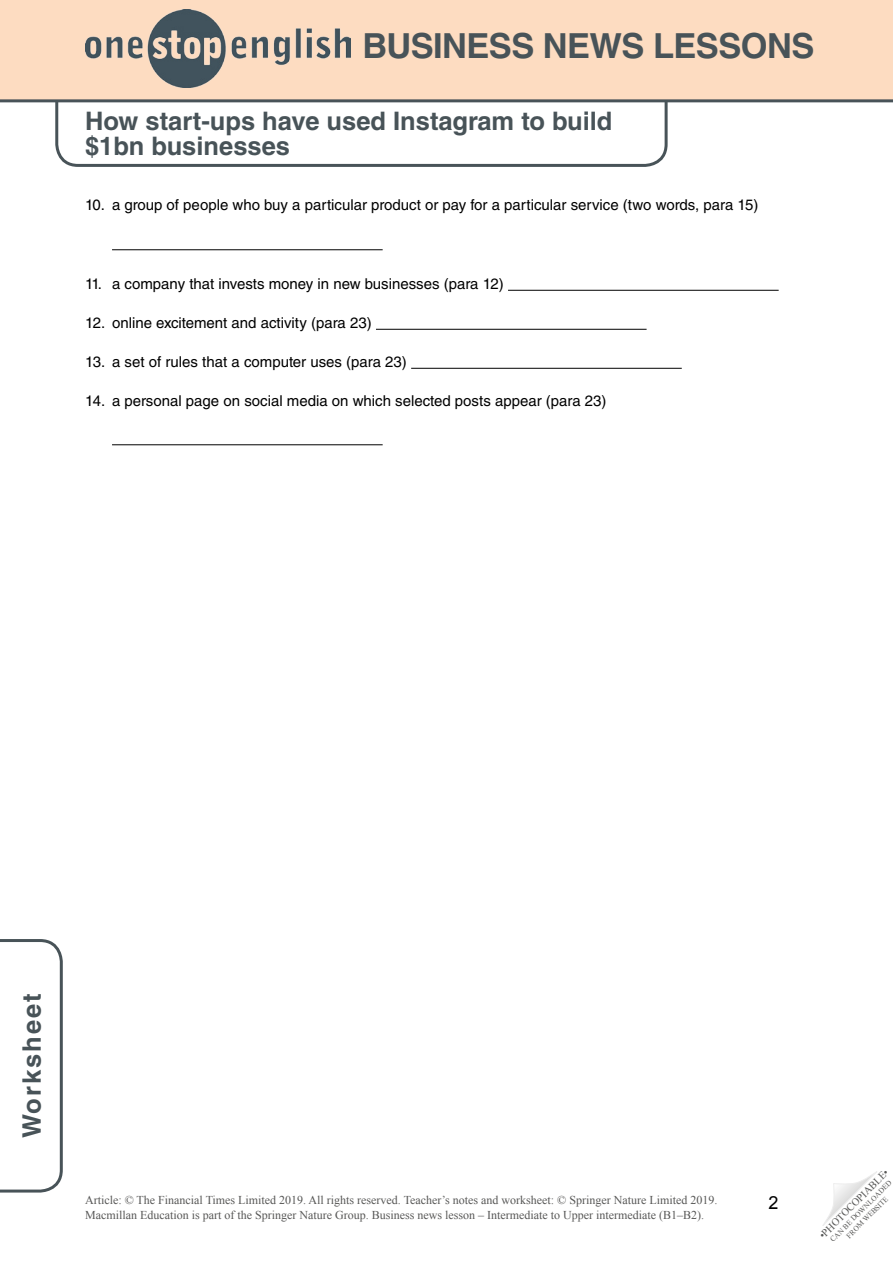
<style>
.page{position:relative;width:893px;height:1263px;background:#fff}
.page>*{position:absolute;margin:0;border:0;box-sizing:border-box;transform-origin:0 0}
.t1{font:700 34.5px "Helvetica LT Std";letter-spacing:-.015em;color:#485358}
.Article_Subtitle{font:700 25.5px/25.5px "Helvetica LT Std";color:#485358}
.Article_Subtitle-2{font:700 25.5px "Helvetica LT Std";letter-spacing:.08em;color:#485358}
.t2{font:18px "Arial";color:#000}
.t3{font:15px "Helvetica LT Std";color:#000}
.t4{font:12px/14.4px "Times New Roman";color:#575756}
.t5{font:10.5px "Times New Roman";color:#575756}
.t6{font:7.5px/9px "Times New Roman";color:#575756;text-align:center}
</style>
<div class="page">
<svg style="left:54px;top:102px;width:615px;height:65px"></svg>
<svg style="left:822px;top:1171px;width:55px;height:55px"></svg>
<div style="left:0;top:0;width:893px;height:101px;background:#fddcc1"></div>
<hr style="left:0;top:99px;width:893px;height:3px;background:#485358">
<img style="left:86px;top:10px;width:265px;height:78px">
<svg style="left:0;top:939px;width:63px;height:254px"></svg>
<hr style="left:112px;top:249px;width:271px;height:1px;background:#000">
<hr style="left:508px;top:290px;width:271px;height:1px;background:#000">
<hr style="left:376px;top:329px;width:271px;height:1px;background:#000">
<hr style="left:411px;top:368px;width:271px;height:1px;background:#000">
<hr style="left:112px;top:444px;width:271px;height:1px;background:#000">
<h1 class="t1" style="left:362px;top:25px;width:453px">BUSINESS NEWS LESSONS</h1>
<p class="Article_Subtitle" style="left:85px;top:107px;width:529px">How start-ups have used Instagram to build $1bn businesses</p>
<p class="t3" style="left:85px;top:196px;width:675px">10. a group of people who buy a particular product or pay for a particular service (two words, para 15)</p>
<p class="t3" style="left:85px;top:275px;width:420px">11. a company that invests money in new businesses (para 12)</p>
<p class="t3" style="left:85px;top:314px;width:288px">12. online excitement and activity (para 23)</p>
<p class="t3" style="left:85px;top:353px;width:323px">13. a set of rules that a computer uses (para 23)</p>
<p class="t3" style="left:85px;top:392px;width:523px">14. a personal page on social media on which selected posts appear (para 23)</p>
<h2 class="Article_Subtitle-2" style="left:16px;top:1138px;width:146px;rotate:-90deg">Worksheet</h2>
<p class="t4" style="left:85px;top:1193px;width:634px">Article: © The Financial Times Limited 2019. All rights reserved. Teacher’s notes and worksheet: © Springer Nature Limited 2019.<br>Macmillan Education is part of the Springer Nature Group. Business news lesson – Intermediate to Upper intermediate (B1–B2).</p>
<p class="t2" style="left:769px;top:1191px;width:12px">2</p>
<p class="t5" style="left:816px;top:1232px;width:95px;rotate:-45deg">•PHOTOCOPIABLE•</p>
<p class="t6" style="left:828px;top:1237px;width:85px;rotate:-45deg">CAN BE DOWNLOADED<br>FROM WEBSITE</p>
</div>
